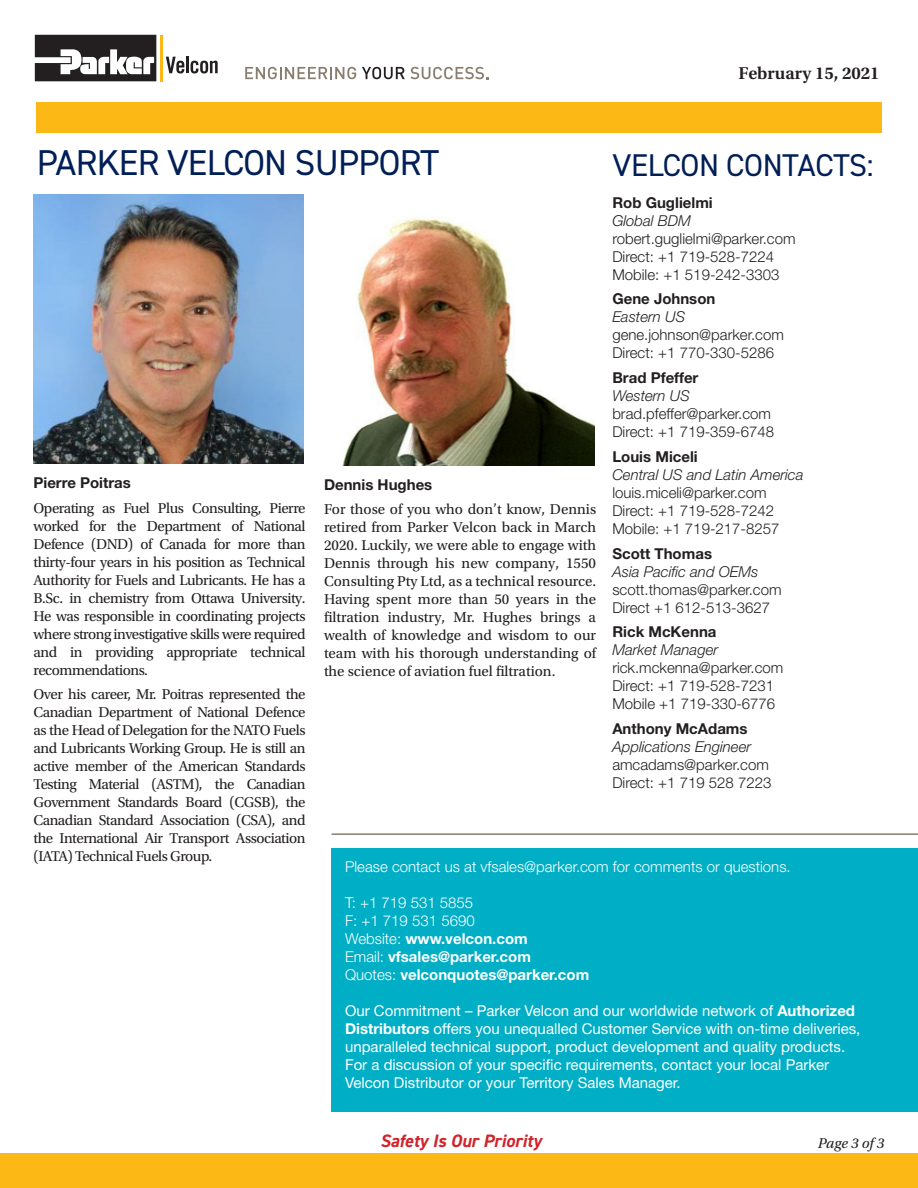
<style>
.page{position:relative;width:918px;height:1188px;background:#fff}
.page>*{position:absolute;margin:0;border:0;box-sizing:border-box;transform-origin:0 0}
.t1{font:36px "DIN2014";letter-spacing:-.02em;color:#001f56}
.t2{font:31.5px "DIN2014";letter-spacing:-.01em;color:#001f56}
.t3{font:italic 700 18px "DIN2014";color:#d1232a}
.t4{font:600 18px "Utopia Std";color:#231f20}
.t5{font:15px/18px "Utopia Std";letter-spacing:-.03em;color:#231f20;text-align:justify}
.t6{font:300 15px "Helvetica Neue LT Std";color:#231f20}
.t7{font:15px/18px "Helvetica Neue LT Std";color:#fff}
.t8{font:700 15px "Helvetica Neue LT Std";color:#231f20}
.t9{font:700 15px/18px "Helvetica Neue LT Std";color:#fff}
.t10{font:italic 300 15px "Helvetica Neue LT Std";color:#231f20}
.t11{font:300 15px "Helvetica Neue LT Std";color:#fff}
.t12{font:italic 15px "Utopia Std";color:#231f20}
.s1{font-weight:300}
.s2{font-weight:700}
</style>
<div class="page">
<svg style="left:166px;top:57px;width:18px;height:16px"></svg>
<hr style="left:186px;top:57px;width:3px;height:16px;background:#231f20">
<svg style="left:191px;top:61px;width:27px;height:12px"></svg>
<svg style="left:35px;top:35px;width:121px;height:46px"></svg>
<hr style="left:160px;top:35px;width:3px;height:46px;background:#fcb814">
<div style="left:36px;top:102px;width:845px;height:30px;background:#fcb814"></div>
<svg style="left:245px;top:67px;width:111px;height:12px"></svg>
<svg style="left:362px;top:67px;width:126px;height:12px"></svg>
<div style="left:0;top:1153px;width:918px;height:35px;background:#fcb814"></div>
<div style="left:332px;top:848px;width:586px;height:264px;background:#00aec5"></div>
<hr style="left:332px;top:833px;width:586px;height:2px;background:#887d6e">
<img style="left:342px;top:218px;width:253px;height:247px">
<img style="left:33px;top:195px;width:271px;height:269px">
<p class="t4" style="left:739px;top:63px;width:142px">February 15, 2021</p>
<p class="t1" style="left:37px;top:140px;width:404px">PARKER VELCON SUPPORT</p>
<p class="t2" style="left:613px;top:146px;width:263px">VELCON CONTACTS:</p>
<p class="t8" style="left:612px;top:193px;width:102px">Rob Guglielmi</p>
<p class="t10" style="left:612px;top:211px;width:80px">Global BDM</p>
<p class="t6" style="left:612px;top:229px;width:185px">robert.guglielmi@parker.com</p>
<p class="t6" style="left:612px;top:247px;width:163px">Direct: +1 719-528-7224</p>
<p class="t6" style="left:612px;top:265px;width:169px">Mobile: +1 519-242-3303</p>
<p class="t8" style="left:612px;top:290px;width:105px">Gene Johnson</p>
<p class="t10" style="left:612px;top:308px;width:74px">Eastern US</p>
<p class="t6" style="left:612px;top:326px;width:173px">gene.johnson@parker.com</p>
<p class="t6" style="left:612px;top:344px;width:163px">Direct: +1 770-330-5286</p>
<p class="t8" style="left:612px;top:369px;width:88px">Brad Pfeffer</p>
<p class="t10" style="left:612px;top:387px;width:79px">Western US</p>
<p class="t6" style="left:612px;top:405px;width:160px">brad.pfeffer@parker.com</p>
<p class="t6" style="left:612px;top:423px;width:163px">Direct: +1 719-359-6748</p>
<p class="t8" style="left:612px;top:447px;width:87px">Louis Miceli</p>
<p class="t10" style="left:612px;top:466px;width:193px">Central US and Latin America</p>
<p class="t6" style="left:612px;top:483px;width:156px">louis.miceli@parker.com</p>
<p class="t6" style="left:612px;top:501px;width:163px">Direct: +1 719-528-7242</p>
<p class="t6" style="left:612px;top:519px;width:169px">Mobile: +1 719-217-8257</p>
<p class="t8" style="left:612px;top:544px;width:101px">Scott Thomas</p>
<p class="t10" style="left:612px;top:562px;width:148px">Asia Pacific and OEMs</p>
<p class="t6" style="left:612px;top:580px;width:171px">scott.thomas@parker.com</p>
<p class="t6" style="left:612px;top:598px;width:159px">Direct +1 612-513-3627</p>
<p class="t8" style="left:612px;top:623px;width:106px">Rick McKenna</p>
<p class="t10" style="left:612px;top:641px;width:107px">Market Manager</p>
<p class="t6" style="left:612px;top:659px;width:172px">rick.mckenna@parker.com</p>
<p class="t6" style="left:612px;top:677px;width:163px">Direct: +1 719-528-7231</p>
<p class="t6" style="left:612px;top:695px;width:164px">Mobile +1 719-330-6776</p>
<p class="t8" style="left:612px;top:720px;width:137px">Anthony McAdams</p>
<p class="t10" style="left:612px;top:738px;width:140px">Applications Engineer</p>
<p class="t6" style="left:612px;top:756px;width:158px">amcadams@parker.com</p>
<p class="t6" style="left:612px;top:774px;width:161px">Direct: +1 719 528 7223</p>
<p class="t8" style="left:33px;top:473px;width:99px">Pierre Poitras</p>
<p class="t5" style="left:33px;top:499px;width:274px">Operating as Fuel Plus Consulting, Pierre worked for the Department of National Defence (DND) of Canada for more than thirty-four years in his position as Technical Authority for Fuels and Lubricants. He has a B.Sc. in chemistry from Ottawa University.<br>He was responsible in coordinating projects where strong investigative skills were required and in providing appropriate technical recommendations.</p>
<p class="t5" style="left:33px;top:686px;width:274px">Over his career, Mr. Poitras represented the Canadian Department of National Defence as the Head of Delegation for the NATO Fuels and Lubricants Working Group. He is still an active member of the American Standards Testing Material (ASTM), the Canadian Government Standards Board (CGSB), the Canadian Standard Association (CSA), and the International Air Transport Association (IATA) Technical Fuels Group.</p>
<p class="t8" style="left:324px;top:475px;width:110px">Dennis Hughes</p>
<p class="t5" style="left:324px;top:501px;width:274px">For those of you who don’t know, Dennis retired from Parker Velcon back in March 2020. Luckily, we were able to engage with Dennis through his new company, 1550<br>Consulting Pty Ltd, as a technical resource.<br>Having spent more than 50 years in the filtration industry, Mr. Hughes brings a wealth of knowledge and wisdom to our team with his thorough understanding of the science of aviation fuel filtration.</p>
<p class="t11" style="left:345px;top:858px;width:447px">Please contact us at vfsales@parker.com for comments or questions.</p>
<p class="t9" style="left:345px;top:894px;width:246px"><span class="s1">T: +1 719 531 5855<br>F: +1 719 531 5690<br>Website:</span> www.velcon.com<br><span class="s1">Email:</span> vfsales@parker.com<br><span class="s1">Quotes:</span> velconquotes@parker.com</p>
<p class="t7" style="left:345px;top:1002px;width:517px">Our Commitment – Parker Velcon and our worldwide network of <span class="s2">Authorized Distributors</span> offers you unequalled Customer Service with on-time deliveries, unparalleled technical support, product development and quality products.<br>For a discussion of your specific requirements, contact your local Parker Velcon Distributor or your Territory Sales Manager.</p>
<p class="t3" style="left:380px;top:1129px;width:163px">Safety Is Our Priority</p>
<p class="t12" style="left:818px;top:1135px;width:68px">Page 3 of 3</p>
</div>
